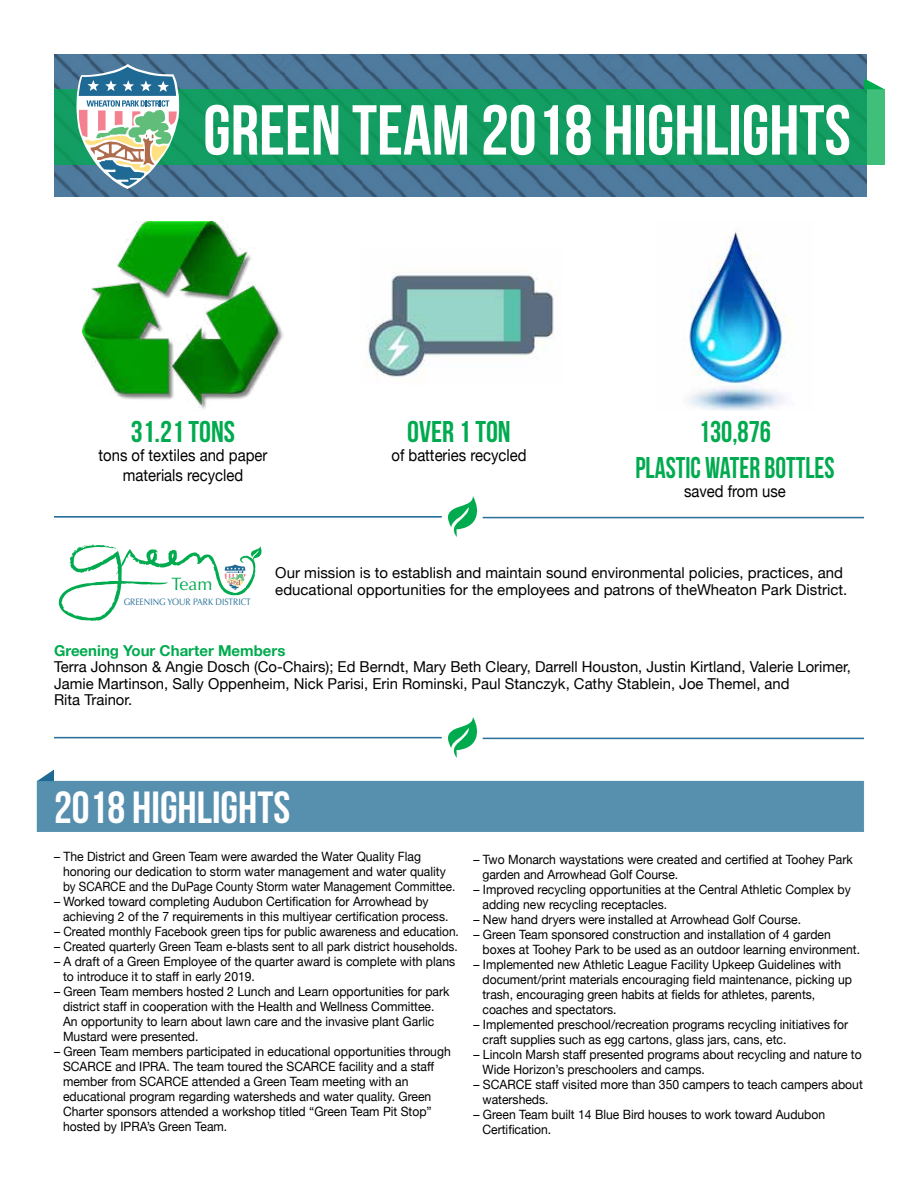
<style>
.page{position:relative;width:918px;height:1188px;background:#fff}
.page>*{position:absolute;margin:0;border:0;box-sizing:border-box;transform-origin:0 0}
.t1{font:70.5px "Bebas Neue";color:#fff}
.t2{font:45px "Bebas Neue";color:#fff}
.t3{font:30px/36px "Bebas Neue";color:#00aa4f;text-align:center;scale:.94 1}
.t4{font:30px "Bebas Neue";color:#00aa4f}
.t5{font:18px "Optima";color:#00aa4f}
.t6{font:16.5px/19.8px "Helvetica Neue";color:#000;text-align:center;scale:.9 1}
.t7{font:15px/16.5px "Helvetica Neue";color:#000}
.t8{font:700 15px "Helvetica Neue";color:#00aa4f}
.t9{font:12.9px/15px "Helvetica Neue";color:#000;scale:.95 1}
.t10{font:9.3px "Optima";color:#1f6a95;scale:.9 1}
</style>
<div class="page">
<img style="left:54px;top:54px;width:812px;height:143px">
<div style="left:54px;top:89px;width:831px;height:76px;background:#139d62"></div>
<svg style="left:864px;top:78px;width:20px;height:11px"></svg>
<svg style="left:59px;top:544px;width:203px;height:77px"></svg>
<img style="left:82px;top:221px;width:202px;height:190px">
<img style="left:366px;top:272px;width:189px;height:105px">
<img style="left:689px;top:231px;width:105px;height:180px">
<hr style="left:54px;top:516px;width:388px;height:1px;background:#1f6a95">
<hr style="left:54px;top:517px;width:388px;height:1px;background:#1f6a95">
<svg style="left:448px;top:496px;width:30px;height:41px"></svg>
<hr style="left:483px;top:517px;width:381px;height:1px;background:#1f6a95">
<hr style="left:483px;top:518px;width:381px;height:1px;background:#1f6a95">
<hr style="left:54px;top:737px;width:388px;height:1px;background:#1f6a95">
<hr style="left:54px;top:738px;width:388px;height:1px;background:#1f6a95">
<svg style="left:448px;top:717px;width:30px;height:41px"></svg>
<hr style="left:483px;top:738px;width:381px;height:1px;background:#1f6a95">
<svg style="left:37px;top:770px;width:827px;height:62px"></svg>
<svg style="left:76px;top:64px;width:103px;height:125px;background:#8dabad"></svg>
<h1 class="t1" style="left:203px;top:92px;width:649px">GREEN TEAM 2018 HIGHLIGHTS</h1>
<h3 class="t4" style="left:131px;top:415px;width:106px">31.21 TONS</h3>
<p class="t6" style="left:99px;top:447px;width:189px">tons of textiles and paper materials recycled</p>
<h3 class="t4" style="left:407px;top:415px;width:105px">OVER 1 TON</h3>
<p class="t6" style="left:391px;top:447px;width:152px">of batteries recycled</p>
<h3 class="t3" style="left:635px;top:413px;width:213px">130,876<br>PLASTIC WATER BOTTLES</h3>
<p class="t6" style="left:684px;top:483px;width:115px">saved from use</p>
<h3 class="t5" style="left:171px;top:574px;width:43px">Team</h3>
<p class="t10" style="left:124px;top:597px;width:143px">GREENING YOUR PARK DISTRICT</p>
<p class="t7" style="left:275px;top:565px;width:574px">Our mission is to establish and maintain sound environmental policies, practices, and educational opportunities for the employees and patrons of theWheaton Park District.</p>
<p class="t8" style="left:54px;top:639px;width:233px">Greening Your Charter Members</p>
<p class="t7" style="left:54px;top:660px;width:798px">Terra Johnson &amp; Angie Dosch (Co-Chairs); Ed Berndt, Mary Beth Cleary, Darrell Houston, Justin Kirtland, Valerie Lorimer,<br>Jamie Martinson, Sally Oppenheim, Nick Parisi, Erin Rominski, Paul Stanczyk, Cathy Stablein, Joe Themel, and<br>Rita Trainor.</p>
<h2 class="t2" style="left:54px;top:782px;width:238px">2018 HIGHLIGHTS</h2>
<p class="t9" style="left:63px;top:850px;width:414px;text-indent:-9px">– The District and Green Team were awarded the Water Quality Flag honoring our dedication to storm water management and water quality by SCARCE and the DuPage County Storm water Management Committee.</p>
<p class="t9" style="left:63px;top:895px;width:407px;text-indent:-9px">– Worked toward completing Audubon Certification for Arrowhead by achieving 2 of the 7 requirements in this multiyear certification process.</p>
<p class="t9" style="left:54px;top:925px;width:428px">– Created monthly Facebook green tips for public awareness and education.</p>
<p class="t9" style="left:54px;top:940px;width:427px">– Created quarterly Green Team e-blasts sent to all park district households.</p>
<p class="t9" style="left:63px;top:955px;width:414px;text-indent:-9px">– A draft of a Green Employee of the quarter award is complete with plans to introduce it to staff in early 2019.</p>
<p class="t9" style="left:63px;top:985px;width:408px;text-indent:-9px">– Green Team members hosted 2 Lunch and Learn opportunities for park district staff in cooperation with the Health and Wellness Committee.<br>An opportunity to learn about lawn care and the invasive plant Garlic Mustard were presented.</p>
<p class="t9" style="left:63px;top:1045px;width:410px;text-indent:-9px">– Green Team members participated in educational opportunities through SCARCE and IPRA. The team toured the SCARCE facility and a staff member from SCARCE attended a Green Team meeting with an educational program regarding watersheds and water quality. Green Charter sponsors attended a workshop titled “Green Team Pit Stop” hosted by IPRA’s Green Team.</p>
<p class="t9" style="left:482px;top:853px;width:391px;text-indent:-9px">– Two Monarch waystations were created and certified at Toohey Park garden and Arrowhead Golf Course.</p>
<p class="t9" style="left:482px;top:883px;width:389px;text-indent:-9px">– Improved recycling opportunities at the Central Athletic Complex by adding new recycling receptacles.</p>
<p class="t9" style="left:473px;top:913px;width:346px">– New hand dryers were installed at Arrowhead Golf Course.</p>
<p class="t9" style="left:482px;top:928px;width:399px;text-indent:-9px">– Green Team sponsored construction and installation of 4 garden boxes at Toohey Park to be used as an outdoor learning environment.</p>
<p class="t9" style="left:482px;top:958px;width:391px;text-indent:-9px">– Implemented new Athletic League Facility Upkeep Guidelines with document/print materials encouraging field maintenance, picking up trash, encouraging green habits at fields for athletes, parents, coaches and spectators.</p>
<p class="t9" style="left:482px;top:1018px;width:386px;text-indent:-9px">– Implemented preschool/recreation programs recycling initiatives for craft supplies such as egg cartons, glass jars, cans, etc.</p>
<p class="t9" style="left:482px;top:1048px;width:401px;text-indent:-9px">– Lincoln Marsh staff presented programs about recycling and nature to<br>Wide Horizon’s preschoolers and camps.</p>
<p class="t9" style="left:482px;top:1078px;width:402px;text-indent:-9px">– SCARCE staff visited more than 350 campers to teach campers about watersheds.</p>
<p class="t9" style="left:482px;top:1108px;width:362px;text-indent:-9px">– Green Team built 14 Blue Bird houses to work toward Audubon<br>Certification.</p>
</div>
